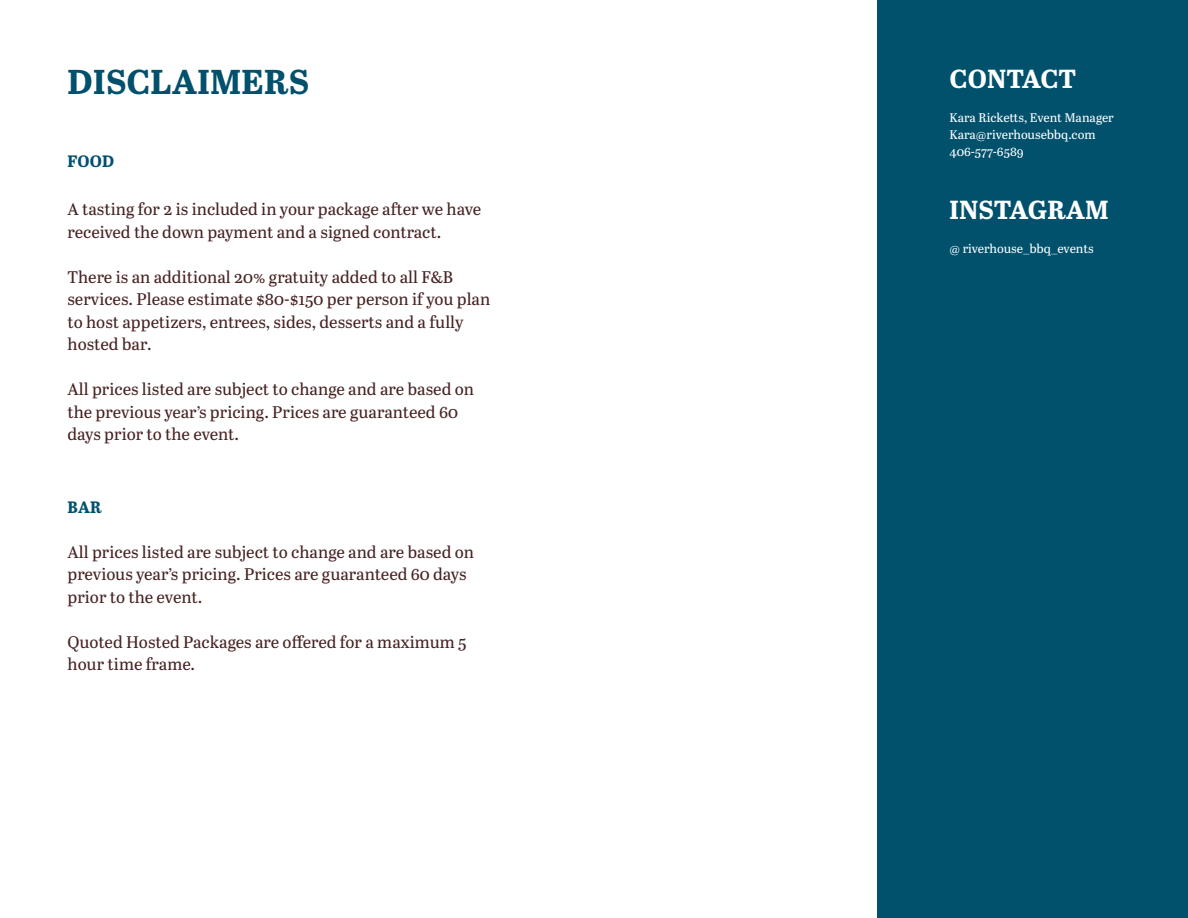
<style>
.page{position:relative;width:1188px;height:918px;background:#fff}
.page>*{position:absolute;margin:0;border:0;box-sizing:border-box;transform-origin:0 0}
.Heading_1_white{font:700 34.5px "Abril Text";letter-spacing:.01em;color:#01516d}
.t1{font:700 26.1px "Abril Text";letter-spacing:.005em;color:#fff}
.Heading_1_white-2{font:16.8px/22.5px "Abril Text";color:#472222}
.Heading_1_white-3{font:700 16.5px "Abril Text";letter-spacing:.01em;color:#01516d}
.t2{font:12.45px "Abril Text";color:#fff}
</style>
<div class="page">
<div style="left:878px;top:0;width:310px;height:918px;background:#01516d"></div>
<p class="Heading_1_white" style="left:68px;top:57px;width:243px">DISCLAIMERS</p>
<p class="Heading_1_white-3" style="left:68px;top:149px;width:48px">FOOD</p>
<p class="Heading_1_white-2" style="left:68px;top:198px;width:415px">A tasting for 2 is included in your package after we have received the down payment and a signed contract.</p>
<p class="Heading_1_white-2" style="left:68px;top:265px;width:424px">There is an additional 20% gratuity added to all F&amp;B services. Please estimate $80-$150 per person if you plan to host appetizers, entrees, sides, desserts and a fully hosted bar.</p>
<p class="Heading_1_white-2" style="left:68px;top:378px;width:408px">All prices listed are subject to change and are based on the previous year’s pricing. Prices are guaranteed 60 days prior to the event.</p>
<p class="Heading_1_white-3" style="left:68px;top:495px;width:36px">BAR</p>
<p class="Heading_1_white-2" style="left:68px;top:540px;width:408px">All prices listed are subject to change and are based on previous year’s pricing. Prices are guaranteed 60 days prior to the event.</p>
<p class="Heading_1_white-2" style="left:68px;top:630px;width:401px">Quoted Hosted Packages are offered for a maximum 5 hour time frame.</p>
<p class="t1" style="left:950px;top:59px;width:128px">CONTACT</p>
<p class="t2" style="left:950px;top:109px;width:166px">Kara Ricketts, Event Manager</p>
<p class="t2" style="left:950px;top:126px;width:148px">Kara@riverhousebbq.com</p>
<p class="t2" style="left:950px;top:143px;width:75px">406-577-6589</p>
<p class="t1" style="left:950px;top:191px;width:161px">INSTAGRAM</p>
<p class="t2" style="left:950px;top:240px;width:146px">@ riverhouse_bbq_events</p>
</div>
